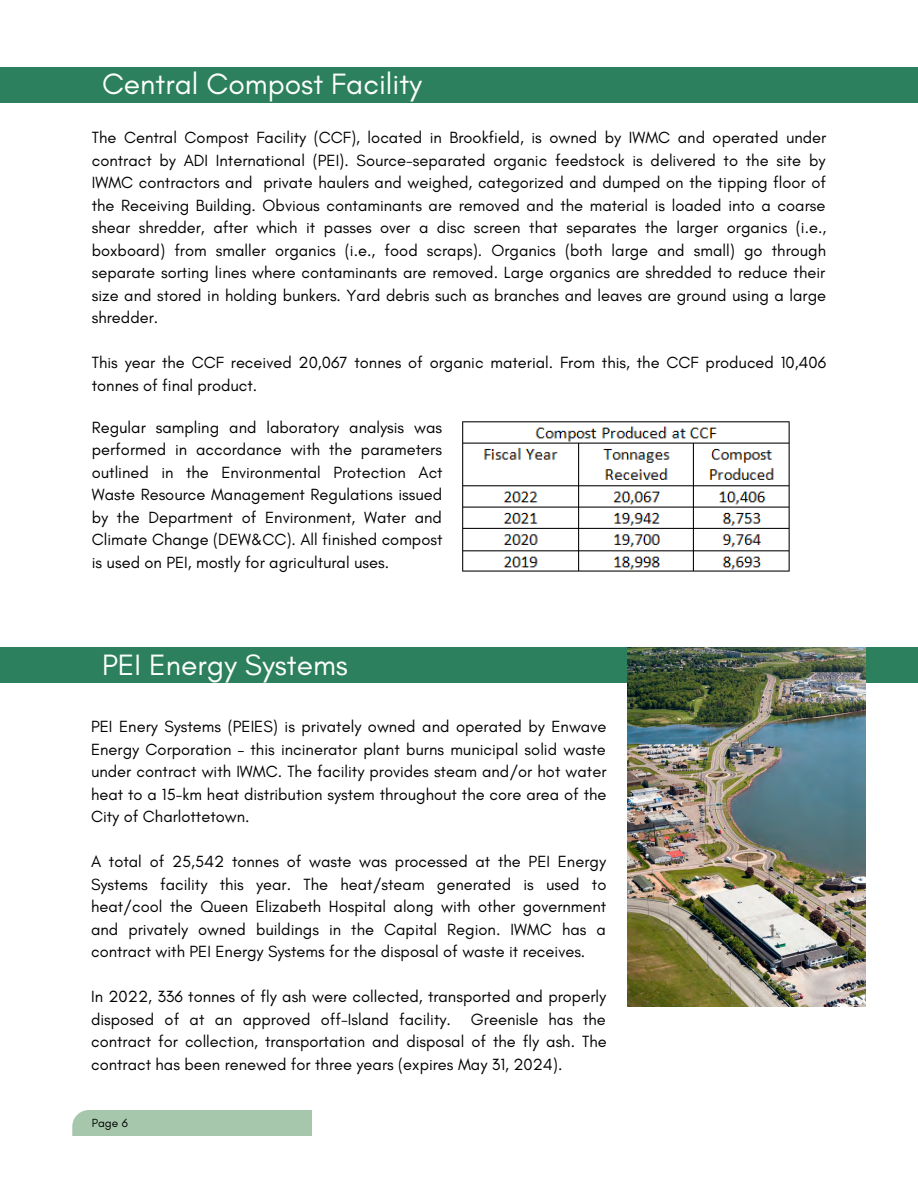
<style>
.page{position:relative;width:918px;height:1188px;background:#fff}
.page>*{position:absolute;margin:0;border:0;box-sizing:border-box;transform-origin:0 0}
.t1{font:30px "Glacial Indifference";color:#fcfffe}
.t2{font:16.5px/22.5px "Glacial Indifference";color:#000;text-align:justify}
.t3{font:12px "Glacial Indifference";color:#000}
</style>
<div class="page">
<div style="left:0;top:67px;width:918px;height:35px;background:#2d805d"></div>
<div style="left:0;top:647px;width:918px;height:36px;background:#2d805d"></div>
<img style="left:627px;top:647px;width:239px;height:359px">
<img style="left:462px;top:421px;width:328px;height:151px">
<div style="left:72px;top:1110px;width:239px;height:25px;background:#a6c7ab"></div>
<p class="t1" style="left:102px;top:66px;width:321px">Central Compost Facility</p>
<p class="t2" style="left:92px;top:126px;width:736px">The Central Compost Facility (CCF), located in Brookfield, is owned by IWMC and operated under contract by ADI International (PEI). Source-separated organic feedstock is delivered to the site by IWMC contractors and private haulers and weighed, categorized and dumped on the tipping floor of the Receiving Building. Obvious contaminants are removed and the material is loaded into a coarse shear shredder, after which it passes over a disc screen that separates the larger organics (i.e., boxboard) from smaller organics (i.e., food scraps). Organics (both large and small) go through separate sorting lines where contaminants are removed. Large organics are shredded to reduce their size and stored in holding bunkers. Yard debris such as branches and leaves are ground using a large shredder.</p>
<p class="t2" style="left:92px;top:351px;width:736px">This year the CCF received 20,067 tonnes of organic material. From this, the CCF produced 10,406 tonnes of final product.</p>
<p class="t2" style="left:92px;top:416px;width:352px">Regular sampling and laboratory analysis was performed in accordance with the parameters outlined in the Environmental Protection Act Waste Resource Management Regulations issued by the Department of Environment, Water and Climate Change (DEW&amp;CC). All finished compost is used on PEI, mostly for agricultural uses.</p>
<p class="t1" style="left:102px;top:646px;width:248px">PEI Energy Systems</p>
<p class="t2" style="left:91px;top:715px;width:517px">PEI Enery Systems (PEIES) is privately owned and operated by Enwave Energy Corporation – this incinerator plant burns municipal solid waste under contract with IWMC. The facility provides steam and/or hot water heat to a 15-km heat distribution system throughout the core area of the City of Charlottetown.</p>
<p class="t2" style="left:91px;top:850px;width:517px">A total of 25,542 tonnes of waste was processed at the PEI Energy Systems facility this year. The heat/steam generated is used to heat/cool the Queen Elizabeth Hospital along with other government and privately owned buildings in the Capital Region. IWMC has a contract with PEI Energy Systems for the disposal of waste it receives.</p>
<p class="t2" style="left:91px;top:985px;width:517px">In 2022, 336 tonnes of fly ash were collected, transported and properly disposed of at an approved off-Island facility. Greenisle has the contract for collection, transportation and disposal of the fly ash. The contract has been renewed for three years (expires May 31, 2024).</p>
<p class="t3" style="left:92px;top:1116px;width:38px">Page 6</p>
</div>
